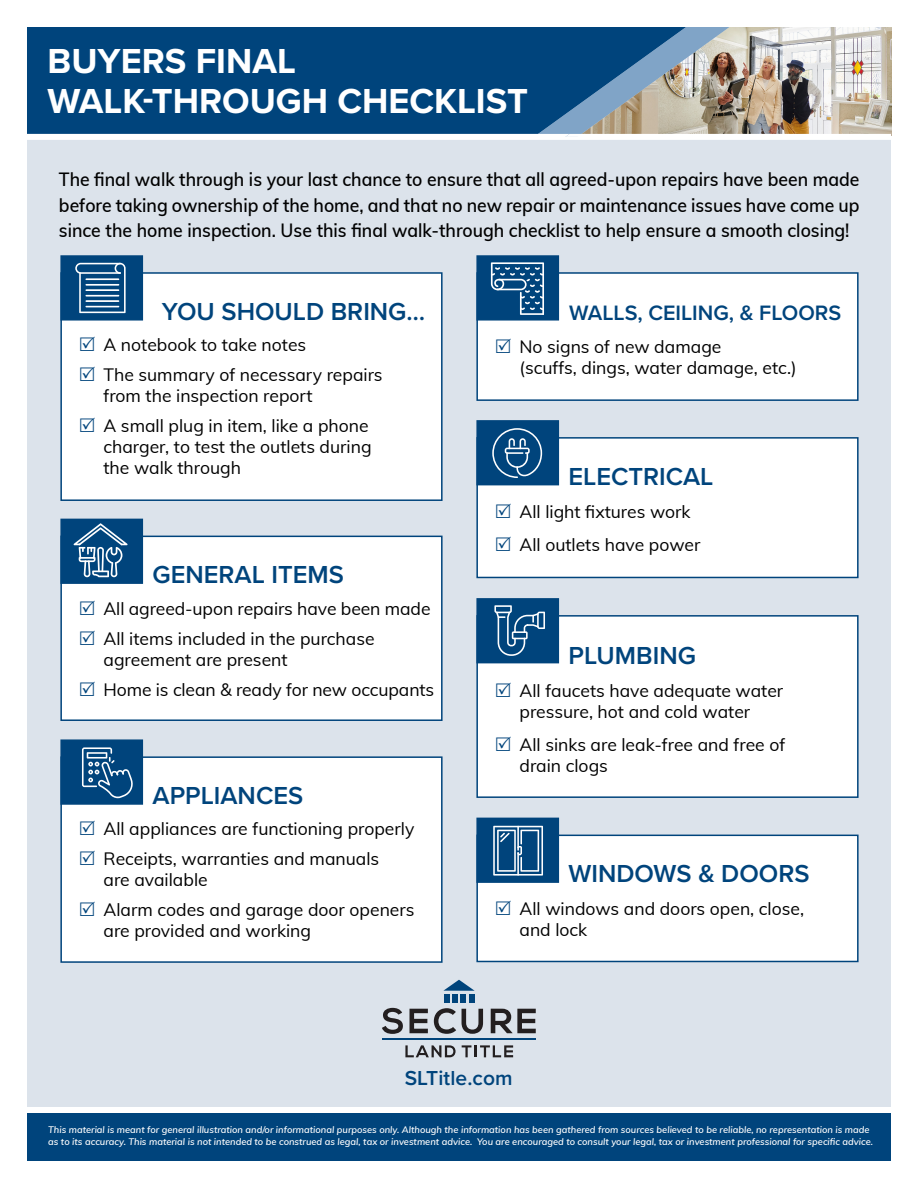
<style>
.page{position:relative;width:918px;height:1188px;background:#fff}
.page>*{position:absolute;margin:0;border:0;box-sizing:border-box;transform-origin:0 0}
.t1{font:700 36px/40.5px "Proxima Nova";color:#fff}
.t2{font:600 25.5px "Proxima Nova";color:#00447c}
.t3{font:600 21.6px "Proxima Nova";color:#00447c}
.t4{font:600 21px "Proxima Nova";letter-spacing:.005em;color:#00447c}
.t5{font:600 18.75px/25.5px "Muli";color:#000;text-align:justify;scale:.94 1}
.t6{font:17.55px/30px "Muli";color:#000}
.t7{font:italic 600 9.3px/12px "Muli";color:#fff}
</style>
<div class="page">
<div style="left:27px;top:137px;width:864px;height:982px;background:#dce3eb"></div>
<div style="left:60px;top:272px;width:383px;height:229px;background:#fff;border:2px solid #00447c"></div>
<div style="left:60px;top:255px;width:83px;height:66px;background:#00447c;border:2px solid #00447c"></div>
<div style="left:27px;top:1113px;width:864px;height:48px;background:#00447c"></div>
<div style="left:27px;top:1107px;width:864px;height:6px;background:#fff"></div>
<div style="left:60px;top:536px;width:383px;height:185px;background:#fff;border:2px solid #00447c"></div>
<div style="left:60px;top:519px;width:83px;height:65px;background:#00447c;border:2px solid #00447c"></div>
<div style="left:60px;top:756px;width:383px;height:207px;background:#fff;border:2px solid #00447c"></div>
<div style="left:60px;top:739px;width:83px;height:66px;background:#00447c;border:2px solid #00447c"></div>
<div style="left:476px;top:272px;width:383px;height:129px;background:#fff;border:2px solid #00447c"></div>
<div style="left:476px;top:255px;width:83px;height:66px;background:#00447c;border:2px solid #00447c"></div>
<div style="left:476px;top:437px;width:383px;height:141px;background:#fff;border:2px solid #00447c"></div>
<div style="left:476px;top:420px;width:83px;height:65px;background:#00447c;border:2px solid #00447c"></div>
<div style="left:476px;top:615px;width:383px;height:183px;background:#fff;border:2px solid #00447c"></div>
<div style="left:476px;top:598px;width:83px;height:65px;background:#00447c;border:2px solid #00447c"></div>
<div style="left:476px;top:835px;width:383px;height:127px;background:#fff;border:2px solid #00447c"></div>
<div style="left:476px;top:818px;width:83px;height:65px;background:#00447c;border:2px solid #00447c"></div>
<svg style="left:27px;top:27px;width:864px;height:113px;background:#436e90"></svg>
<svg style="left:74px;top:523px;width:54px;height:54px"></svg>
<svg style="left:491px;top:262px;width:53px;height:53px"></svg>
<svg style="left:493px;top:826px;width:50px;height:50px"></svg>
<hr style="left:517px;top:826px;width:2px;height:22px;background:#fff">
<hr style="left:517px;top:852px;width:2px;height:24px;background:#fff">
<svg style="left:494px;top:605px;width:51px;height:51px"></svg>
<svg style="left:82px;top:747px;width:51px;height:51px"></svg>
<svg style="left:492px;top:428px;width:50px;height:50px"></svg>
<svg style="left:75px;top:263px;width:51px;height:50px"></svg>
<hr style="left:85px;top:279px;width:34px;height:1px;background:#fff">
<hr style="left:85px;top:284px;width:34px;height:2px;background:#fff">
<hr style="left:85px;top:289px;width:34px;height:2px;background:#fff">
<hr style="left:85px;top:295px;width:34px;height:1px;background:#fff">
<hr style="left:85px;top:300px;width:34px;height:2px;background:#fff">
<hr style="left:85px;top:306px;width:34px;height:1px;background:#fff">
<hr style="left:382px;top:1038px;width:154px;height:2px;background:#00447b">
<svg style="left:443px;top:980px;width:32px;height:11px"></svg>
<div style="left:444px;top:994px;width:5px;height:8px;background:#00447b"></div>
<div style="left:452px;top:994px;width:6px;height:8px;background:#00447b"></div>
<div style="left:461px;top:994px;width:5px;height:8px;background:#00447b"></div>
<div style="left:469px;top:994px;width:5px;height:8px;background:#00447b"></div>
<svg style="left:405px;top:1045px;width:51px;height:12px"></svg>
<svg style="left:462px;top:1045px;width:51px;height:12px"></svg>
<svg style="left:382px;top:1008px;width:21px;height:26px"></svg>
<svg style="left:410px;top:1009px;width:18px;height:24px"></svg>
<svg style="left:434px;top:1008px;width:22px;height:26px"></svg>
<svg style="left:462px;top:1009px;width:21px;height:25px"></svg>
<svg style="left:491px;top:1009px;width:45px;height:24px"></svg>
<h1 class="t1" style="left:47px;top:40px;width:482px">BUYERS FINAL<br>WALK-THROUGH CHECKLIST</h1>
<p class="t5" style="left:59px;top:166px;width:853px">The final walk through is your last chance to ensure that all agreed-upon repairs have been made before taking ownership of the home, and that no new repair or maintenance issues have come up since the home inspection. Use this final walk-through checklist to help ensure a smooth closing!</p>
<h2 class="t2" style="left:162px;top:292px;width:265px">YOU SHOULD BRING…</h2>
<p class="t6" style="left:104px;top:329px;width:281px">A notebook to take notes<br>The summary of necessary repairs</p>
<p class="t6" style="left:104px;top:380px;width:267px">from the inspection report<br>A small plug in item, like a phone</p>
<p class="t6" style="left:104px;top:436px;width:270px;line-height:21px">charger, to test the outlets during the walk through</p>
<h2 class="t2" style="left:153px;top:556px;width:193px">GENERAL ITEMS</h2>
<p class="t6" style="left:104px;top:592px;width:329px">All agreed-upon repairs have been made<br>All items included in the purchase</p>
<p class="t6" style="left:104px;top:643px;width:332px">agreement are present<br>Home is clean &amp; ready for new occupants</p>
<h2 class="t2" style="left:153px;top:776px;width:152px">APPLIANCES</h2>
<p class="t6" style="left:104px;top:813px;width:312px">All appliances are functioning properly<br>Receipts, warranties and manuals</p>
<p class="t6" style="left:104px;top:864px;width:312px">are available<br>Alarm codes and garage door openers</p>
<p class="t6" style="left:104px;top:915px;width:209px">are provided and working</p>
<p class="t3" style="left:569px;top:297px;width:274px">WALLS, CEILING, &amp; FLOORS</p>
<p class="t6" style="left:520px;top:335px;width:279px;line-height:21px">No signs of new damage<br>(scuffs, dings, water damage, etc.)</p>
<h2 class="t2" style="left:569px;top:458px;width:146px">ELECTRICAL</h2>
<p class="t6" style="left:520px;top:495px;width:182px;line-height:33px">All light fixtures work<br>All outlets have power</p>
<h2 class="t2" style="left:569px;top:636px;width:129px">PLUMBING</h2>
<p class="t6" style="left:520px;top:679px;width:265px;line-height:21px">All faucets have adequate water pressure, hot and cold water</p>
<p class="t6" style="left:520px;top:733px;width:267px;line-height:21px">All sinks are leak-free and free of drain clogs</p>
<h2 class="t2" style="left:569px;top:855px;width:243px">WINDOWS &amp; DOORS</h2>
<p class="t6" style="left:520px;top:898px;width:286px;line-height:21px">All windows and doors open, close, and lock</p>
<p class="t4" style="left:405px;top:1062px;width:110px">SLTitle.com</p>
<p class="t7" style="left:48px;top:1124px;width:826px">This material is meant for general illustration and/or informational purposes only. Although the information has been gathered from sources believed to be reliable, no representation is made as to its accuracy. This material is not intended to be construed as legal, tax or investment advice. You are encouraged to consult your legal, tax or investment professional for specific advice.</p>
</div>
